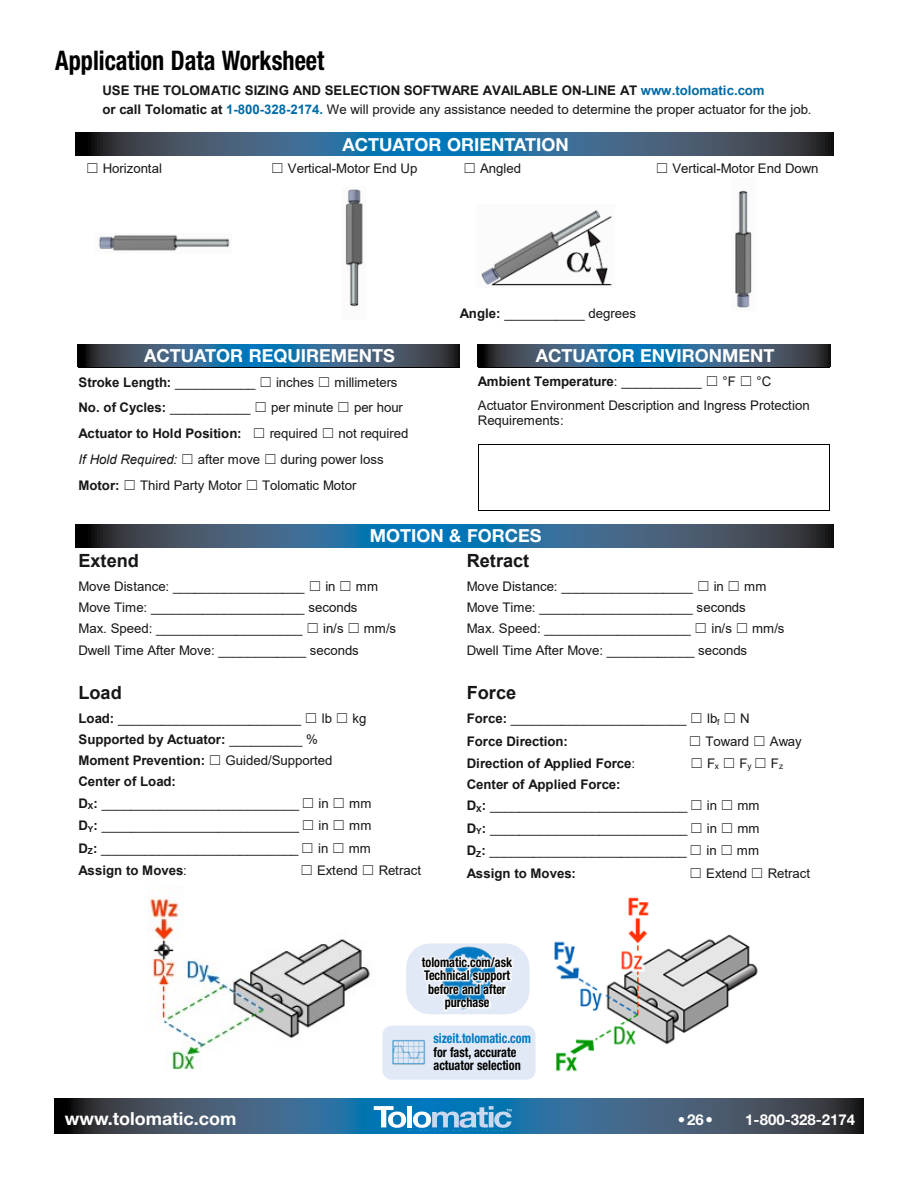
<style>
.page{position:relative;width:918px;height:1188px;background:#fff}
.page>*{position:absolute;margin:0;border:0;box-sizing:border-box;transform-origin:0 0}
.t1{font:700 condensed 27px "Helvetica Neue LT Std";color:#000;scale:.9 1}
.t2{font:700 18.15px "Arial";letter-spacing:-.005em;color:#fff}
.t3{font:700 18.15px "Arial";color:#181717}
.t4{font:700 18px "Helvetica Neue LT Std";color:#fff}
.t5{font:700 15px "Helvetica Neue LT Std";color:#fff}
.t6{font:700 condensed 13.5px/13.5px "Helvetica Neue LT Std";color:#000;text-align:center;scale:.9 1}
.t7{font:700 condensed 13.5px "Helvetica Neue LT Std";color:#0079c1;scale:.9 1}
.t8{font:13.2px/21.8px "Arial";letter-spacing:-.005em;color:#181717}
.t9{font:700 13.2px/18.9px "Arial";color:#181717}
.t10{font:13.2px "MS Gothic";color:#181717}
.s1{color:#006ba7}
.s2{font-weight:400}
.s3{font-family:"MS Gothic"}
.s4{font-weight:700}
.s5{font-style:italic}
.s6{font-family:"Arial"}
</style>
<div class="page">
<svg style="left:55px;top:1098px;width:809px;height:36px;background:#355a76"></svg>
<svg style="left:374px;top:1106px;width:32px;height:22px"></svg>
<div style="left:407px;top:1106px;width:5px;height:21px;background:#fff"></div>
<svg style="left:413px;top:1106px;width:99px;height:22px;background:#5ea4d1"></svg>
<hr style="left:79px;top:367px;width:380px;height:1px;background:#000">
<svg style="left:459px;top:345px;width:1px;height:23px"></svg>
<hr style="left:479px;top:367px;width:350px;height:1px;background:#000">
<hr style="left:479px;top:444px;width:350px;height:1px;background:#000">
<hr style="left:478px;top:445px;width:1px;height:65px;background:#000">
<hr style="left:479px;top:510px;width:350px;height:1px;background:#000">
<hr style="left:829px;top:445px;width:1px;height:65px;background:#000">
<img style="left:99px;top:235px;width:131px;height:16px">
<img style="left:345px;top:189px;width:18px;height:118px">
<img style="left:481px;top:210px;width:131px;height:76px">
<img style="left:735px;top:190px;width:17px;height:118px">
<img style="left:554px;top:897px;width:204px;height:175px">
<img style="left:147px;top:887px;width:223px;height:183px">
<img style="left:406px;top:945px;width:124px;height:69px">
<svg style="left:420px;top:955px;width:95px;height:57px"></svg>
<div style="left:382px;top:1026px;width:154px;height:54px;background:#e1e9f6;border-radius:9px"></div>
<img style="left:383px;top:1030px;width:43px;height:48px">
<svg style="left:76px;top:133px;width:757px;height:23px;background:#305d7d"></svg>
<svg style="left:76px;top:524px;width:757px;height:23px;background:#305d7d"></svg>
<svg style="left:78px;top:344px;width:381px;height:23px;background:#2f5d7d"></svg>
<svg style="left:478px;top:344px;width:352px;height:23px;background:#2f5d7d"></svg>
<h1 class="t1" style="left:55px;top:44px;width:301px">Application Data Worksheet</h1>
<p class="t9" style="left:102px;top:81px;width:711px">USE THE TOLOMATIC SIZING AND SELECTION SOFTWARE AVAILABLE ON-LINE AT <span class="s1">www.tolomatic.com<br></span>or call Tolomatic at <span class="s1">1-800-328-2174.</span> <span class="s2">We will provide any assistance needed to determine the proper actuator for the job.</span></p>
<h2 class="t2" style="left:339px;top:132px;width:233px">ACTUATOR ORIENTATION</h2>
<p class="t8" style="left:86px;top:157px;width:78px"><span class="s3">☐</span> Horizontal</p>
<p class="t8" style="left:271px;top:157px;width:148px"><span class="s3">☐</span> Vertical-Motor End Up</p>
<p class="t8" style="left:463px;top:157px;width:60px"><span class="s3">☐</span> Angled</p>
<p class="t8" style="left:655px;top:157px;width:165px"><span class="s3">☐</span> Vertical-Motor End Down</p>
<h3 class="t4" style="left:343px;top:133px;width:228px">ACTUATOR ORIENTATION</h3>
<p class="t8" style="left:460px;top:302px;width:178px"><span class="s4">Angle:</span> ___________ degrees</p>
<h3 class="t4" style="left:144px;top:344px;width:252px">ACTUATOR REQUIREMENTS</h3>
<h3 class="t4" style="left:536px;top:344px;width:240px">ACTUATOR ENVIRONMENT</h3>
<h2 class="t2" style="left:143px;top:343px;width:254px">ACTUATOR REQUIREMENTS</h2>
<p class="t8" style="left:78px;top:369px;width:332px;line-height:25.8px"><span class="s4">Stroke Length:</span> ___________ <span class="s3">☐</span> inches <span class="s3">☐</span> millimeters <span class="s4">No. of Cycles:</span> ___________ <span class="s3">☐</span> per minute <span class="s3">☐</span> per hour <span class="s4">Actuator to Hold Position:</span> <span class="s3">☐</span> required <span class="s3">☐</span> not required <span class="s5">If Hold Required:</span> <span class="s3">☐</span> after move <span class="s3">☐</span> during power loss <span class="s4">Motor:</span> <span class="s3">☐</span> Third Party Motor <span class="s3">☐</span> Tolomatic Motor</p>
<h2 class="t2" style="left:523px;top:343px;width:263px">APPLICATION ENVIRONMENT</h2>
<p class="t8" style="left:478px;top:369px;width:333px;line-height:24.3px"><span class="s4">Ambient Temperature</span>: ___________ <span class="s3">☐</span> °F <span class="s3">☐</span> °C<br>Actuator Environment Description and Ingress Protection</p>
<p class="t8" style="left:478px;top:410px;width:87px">Requirements:</p>
<h2 class="t2" style="left:369px;top:523px;width:173px">MO ION &amp; FORCES</h2>
<h3 class="t4" style="left:370px;top:525px;width:173px">MOTION &amp; FORCES</h3>
<h2 class="t3" style="left:78px;top:548px;width:62px">Extend</h2>
<p class="t8" style="left:78px;top:576px;width:319px;line-height:21.1px">Move Distance: __________________ <span class="s3">☐</span> in <span class="s3">☐</span> mm Move Time: _____________________ seconds<br>Max. Speed: ____________________ <span class="s3">☐</span> in/s <span class="s3">☐</span> mm/s Dwell Time After Move: ____________ seconds</p>
<h2 class="t3" style="left:78px;top:680px;width:45px">Load</h2>
<p class="t8" style="left:78px;top:707px;width:294px"><span class="s4">Load:</span> _________________________ <span class="s3">☐</span> lb <span class="s3">☐</span> kg <span class="s4">Supported by Actuator:</span> __________ % <span class="s4">Moment Prevention:</span> <span class="s3">☐</span> Guided/Supported <span class="s4">Center of Load:<br>D</span><sub>X</sub><span class="s4">:</span> ___________________________ <span class="s3">☐</span> in <span class="s3">☐</span> mm <span class="s4">D</span><sub>Y</sub><span class="s4">:</span> ___________________________ <span class="s3">☐</span> in <span class="s3">☐</span> mm <span class="s4">D</span><sub>Z</sub><span class="s4">:</span> ___________________________ <span class="s3">☐</span> in <span class="s3">☐</span> mm <span class="s4">Assign to Moves</span>:</p>
<p class="t8" style="left:300px;top:860px;width:123px"><span class="s3">☐</span> Extend <span class="s3">☐</span> Retract</p>
<h2 class="t3" style="left:467px;top:548px;width:64px">Retract</h2>
<p class="t8" style="left:467px;top:576px;width:319px;line-height:21.1px">Move Distance: __________________ <span class="s3">☐</span> in <span class="s3">☐</span> mm Move Time: _____________________ seconds<br>Max. Speed: ____________________ <span class="s3">☐</span> in/s <span class="s3">☐</span> mm/s Dwell Time After Move: ____________ seconds</p>
<h2 class="t3" style="left:467px;top:680px;width:51px">Force</h2>
<p class="t8" style="left:467px;top:707px;width:284px;line-height:22.5px"><span class="s4">Force:</span> ________________________ <span class="s3">☐</span> lb<sub>f</sub> <span class="s3">☐</span> N<br><span class="s4">Force Direction:</span></p>
<p class="t8" style="left:688px;top:730px;width:115px"><span class="s3">☐</span> Toward <span class="s3">☐</span> Away</p>
<p class="t9" style="left:467px;top:754px;width:170px">Direction of Applied Force<span class="s2">:</span></p>
<p class="t10" style="left:690px;top:757px;width:95px">☐ <span class="s6">F</span><sub>x</sub> ☐ <span class="s6">F</span><sub>y</sub> ☐ <span class="s6">F</span><sub>z</sub></p>
<p class="t8" style="left:467px;top:773px;width:294px;line-height:22.2px"><span class="s4">Center of Applied Force:<br>D</span><sub>X</sub><span class="s4">:</span> ___________________________ <span class="s3">☐</span> in <span class="s3">☐</span> mm <span class="s4">D</span><sub>Y</sub><span class="s4">:</span> ___________________________ <span class="s3">☐</span> in <span class="s3">☐</span> mm <span class="s4">D</span><sub>Z</sub><span class="s4">:</span> ___________________________ <span class="s3">☐</span> in <span class="s3">☐</span> mm <span class="s4">Assign to Moves:</span></p>
<p class="t8" style="left:689px;top:862px;width:123px"><span class="s3">☐</span> Extend <span class="s3">☐</span> Retract</p>
<p class="t6" style="left:422px;top:955px;width:102px">tolomatic.com/ask<br>Technical support before and after purchase</p>
<p class="t7" style="left:434px;top:1030px;width:110px">sizeit.tolomatic.com</p>
<p class="t6" style="left:434px;top:1045px;width:98px;text-align:left">for fast, accurate actuator selection</p>
<h3 class="t4" style="left:65px;top:1107px;width:173px">www.tolomatic.com</h3>
<p class="t5" style="left:678px;top:1110px;width:37px">•26•</p>
<p class="t5" style="left:745px;top:1110px;width:112px">1-800-328-2174</p>
</div>
